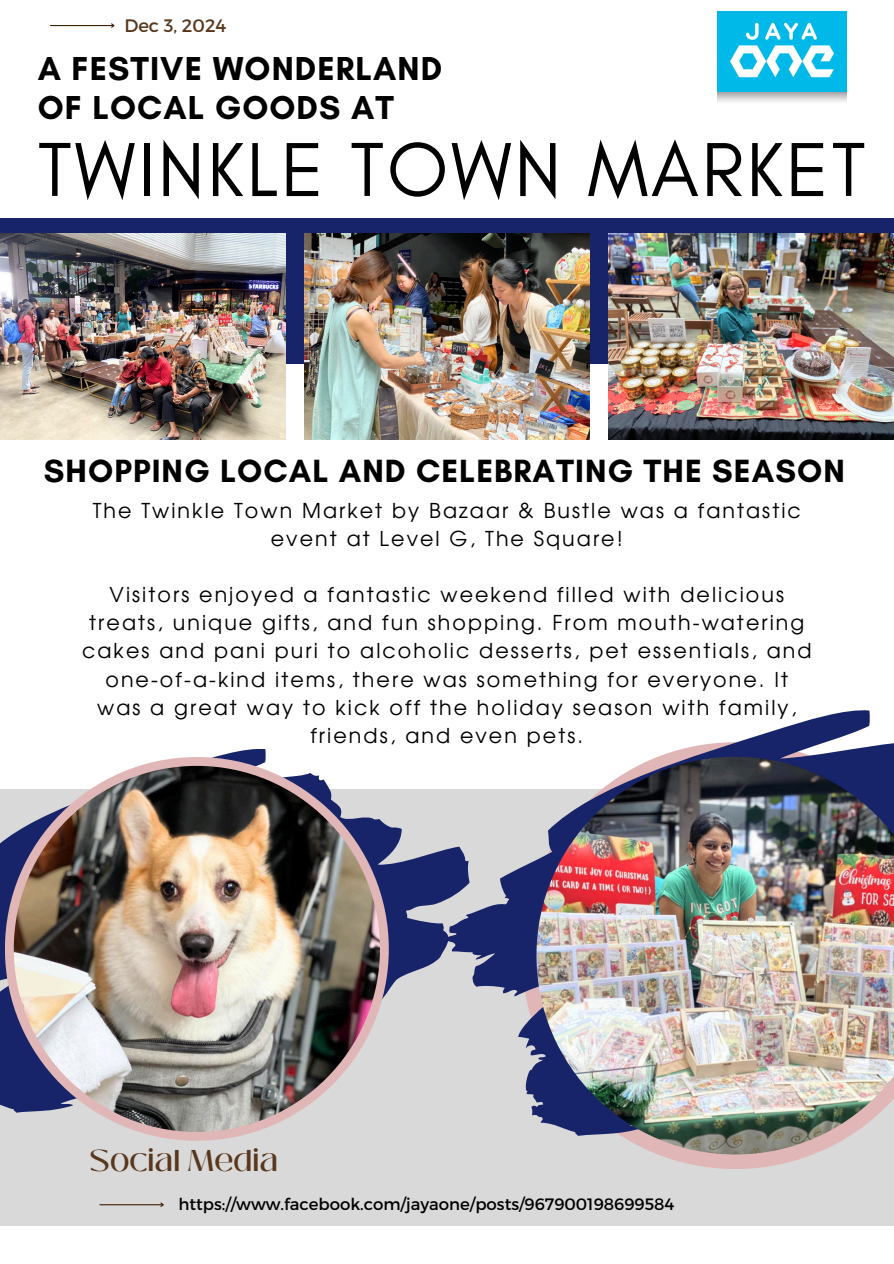
<style>
.page{position:relative;width:894px;height:1264px;background:#fff}
.page>*{position:absolute;margin:0;border:0;box-sizing:border-box;transform-origin:0 0}
.t1{font:77.85px "Glacial Indifference";letter-spacing:.03em;color:#000}
.t2{font:700 33.75px/38.7px "Glacial Indifference";letter-spacing:.03em;color:#000}
.t3{font:700 32.7px "Glacial Indifference";letter-spacing:.03em;color:#000}
.t4{font:500 30px "Black Mango";color:#59371c}
.t5{font:20.55px/28px "Evolventa";letter-spacing:.1em;color:#000;text-align:center}
.t6{font:18px "Montserrat";color:#59371c}
.t7{font:16.5px "Montserrat";color:#000}
</style>
<div class="page">
<div style="left:0;top:790px;width:893px;height:435px;background:#d9d9d9"></div>
<svg style="left:657px;top:1154px;width:157px;height:14px;fill:#e1b6b6"></svg>
<svg style="left:469px;top:710px;width:424px;height:406px"></svg>
<svg style="left:0;top:749px;width:469px;height:363px"></svg>
<div style="left:5px;top:757px;width:383px;height:383px;background:#e1b6b6;border-radius:50%"></div>
<img style="left:536px;top:756px;width:357px;height:398px">
<div style="left:0;top:219px;width:893px;height:145px;background:#182469"></div>
<img style="left:608px;top:234px;width:285px;height:206px">
<img style="left:304px;top:234px;width:286px;height:206px">
<img style="left:0;top:234px;width:286px;height:206px">
<hr style="left:100px;top:1204px;width:63px;height:1px;background:#402104">
<svg style="left:159px;top:1202px;width:5px;height:5px"></svg>
<hr style="left:51px;top:25px;width:63px;height:1px;background:#402104">
<svg style="left:110px;top:23px;width:5px;height:5px"></svg>
<img style="left:717px;top:12px;width:129px;height:80px">
<img style="left:14px;top:766px;width:366px;height:365px;border-radius:50%">
<h4 class="t6" style="left:124px;top:14px;width:103px">Dec 3, 2024</h4>
<h4 class="t2" style="left:38px;top:49px;width:406px">A FESTIVE WONDERLAND<br>OF LOCAL GOODS AT</h4>
<p class="t1" style="left:38px;top:122px;width:829px">TWINKLE TOWN MARKET</p>
<h3 class="t3" style="left:44px;top:451px;width:802px">SHOPPING LOCAL AND CELEBRATING THE SEASON</h3>
<p class="t5" style="left:93px;top:498px;width:709px">The Twinkle Town Market by Bazaar &amp; Bustle was a fantastic event at Level G, The Square!</p>
<h2 class="t5" style="left:82px;top:582px;width:730px">Visitors enjoyed a fantastic weekend filled with delicious treats, unique gifts, and fun shopping. From mouth-watering cakes and pani puri to alcoholic desserts, pet essentials, and one-of-a-kind items, there was something for everyone. It was a great way to kick off the holiday season with family, friends, and even pets.</h2>
<h1 class="t4" style="left:90px;top:1138px;width:189px">Social Media</h1>
<p class="t7" style="left:178px;top:1192px;width:497px">https://www.facebook.com/jayaone/posts/967900198699584</p>
</div>
